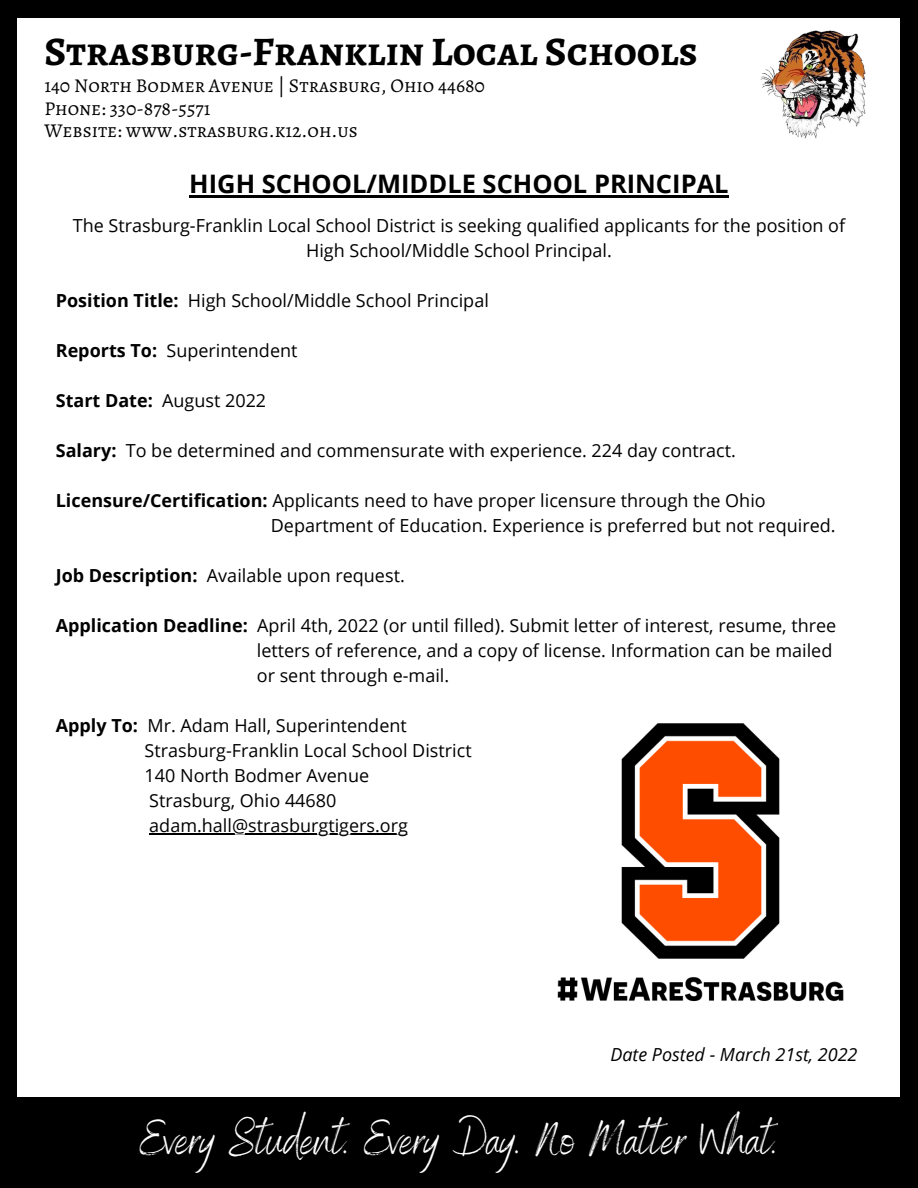
<style>
.page{position:relative;width:918px;height:1188px;background:#000}
.page>*{position:absolute;margin:0;border:0;box-sizing:border-box;transform-origin:0 0}
.t1{font:48.45px "Benedict";color:#fff}
.t2{font:700 40.65px "Alegreya SC";color:#000}
.t3{font:700 25.5px "Open Sans";color:#000}
.t4{font:19.65px "Alegreya SC";color:#000}
.t5{font:18px/25px "Open Sans";color:#000;text-align:center}
.t6{font:italic 18px "Open Sans";color:#000}
.t7{font:700 18px "Open Sans";color:#000}
.s1{font-weight:700}
.s2{font-weight:400}
</style>
<div class="page">
<div style="left:18px;top:18px;width:882px;height:1079px;background:#fff"></div>
<img style="left:760px;top:30px;width:106px;height:109px">
<hr style="left:149px;top:833px;width:259px;height:1px;background:#000">
<img style="left:557px;top:723px;width:287px;height:279px">
<hr style="left:189px;top:195px;width:540px;height:3px;background:#000">
<p class="t2" style="left:44px;top:24px;width:655px">Strasburg-Franklin Local Schools</p>
<p class="t4" style="left:44px;top:72px;width:442px">140 North Bodmer Avenue | Strasburg, Ohio 44680</p>
<p class="t4" style="left:44px;top:95px;width:168px">Phone: 330-878-5571</p>
<p class="t4" style="left:44px;top:117px;width:315px">Website: www.strasburg.k12.oh.us</p>
<p class="t3" style="left:189px;top:166px;width:541px">HIGH SCHOOL/MIDDLE SCHOOL PRINCIPAL</p>
<p class="t5" style="left:73px;top:212px;width:774px">The Strasburg-Franklin Local School District is seeking qualified applicants for the position of<br>High School/Middle School Principal.</p>
<p class="t5" style="left:56px;top:287px;width:435px"><span class="s1">Position Title:</span> High School/Middle School Principal</p>
<p class="t5" style="left:56px;top:337px;width:243px"><span class="s1">Reports To:</span> Superintendent</p>
<p class="t7" style="left:56px;top:387px;width:212px">Start Date: <span class="s2">August 2022</span></p>
<p class="t5" style="left:56px;top:437px;width:682px"><span class="s1">Salary:</span> To be determined and commensurate with experience. 224 day contract.</p>
<p class="t5" style="left:56px;top:487px;width:712px"><span class="s1">Licensure/Certification:</span> Applicants need to have proper licensure through the Ohio</p>
<p class="t5" style="left:271px;top:512px;width:566px">Department of Education. Experience is preferred but not required.</p>
<p class="t5" style="left:56px;top:562px;width:351px"><span class="s1">Job Description:</span> Available upon request.</p>
<p class="t5" style="left:56px;top:612px;width:782px"><span class="s1">Application Deadline:</span> April 4th, 2022 (or until filled). Submit letter of interest, resume, three</p>
<p class="t5" style="left:257px;top:637px;width:577px">letters of reference, and a copy of license. Information can be mailed</p>
<p class="t5" style="left:257px;top:662px;width:194px">or sent through e-mail.</p>
<p class="t5" style="left:56px;top:712px;width:353px"><span class="s1">Apply To:</span> Mr. Adam Hall, Superintendent</p>
<p class="t5" style="left:145px;top:737px;width:329px">Strasburg-Franklin Local School District</p>
<p class="t5" style="left:145px;top:762px;width:226px">140 North Bodmer Avenue</p>
<p class="t5" style="left:149px;top:787px;width:189px">Strasburg, Ohio 44680</p>
<p class="t5" style="left:149px;top:812px;width:260px">adam.hall@strasburgtigers.org</p>
<p class="t6" style="left:610px;top:1042px;width:249px">Date Posted - March 21st, 2022</p>
<p class="t1" style="left:140px;top:1108px;width:640px">Every Student. Every Day. No Matter What.</p>
</div>
